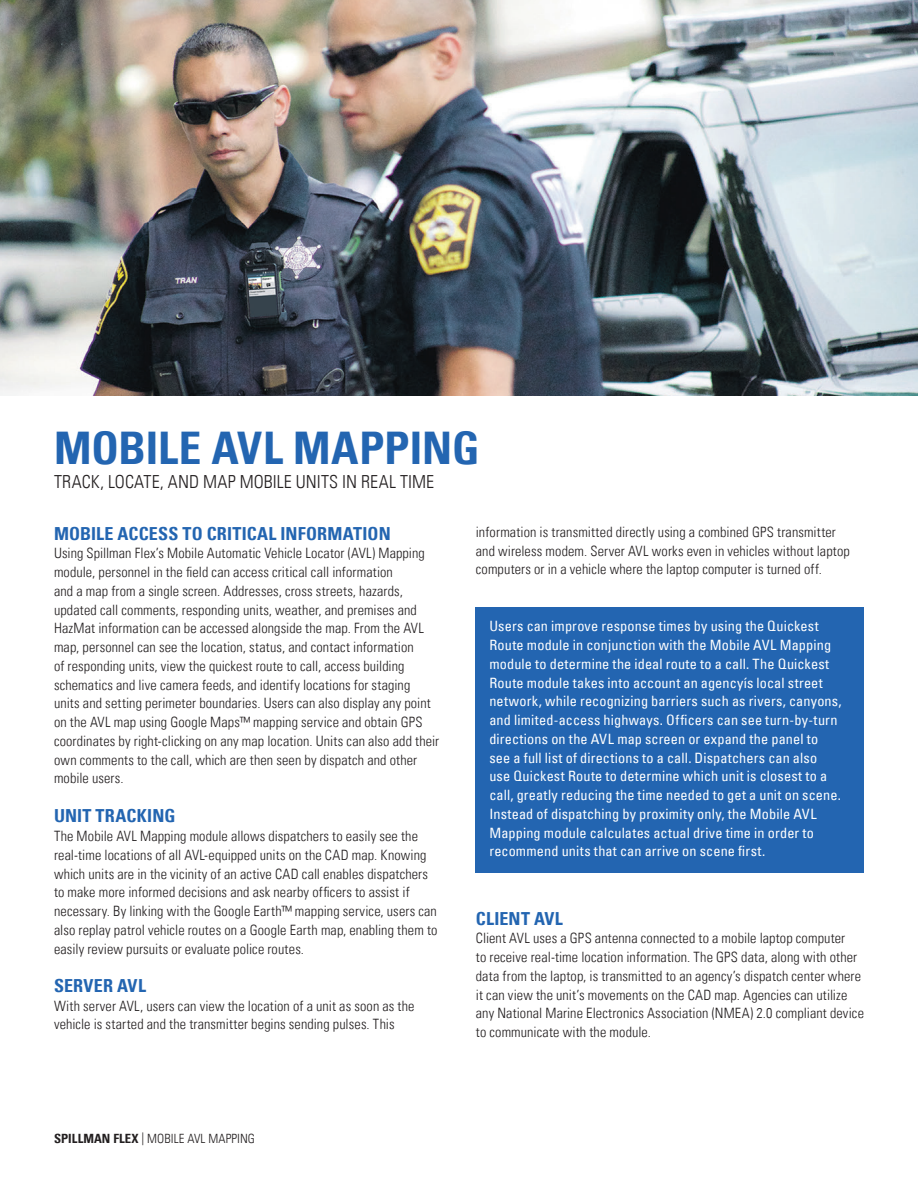
<style>
.page{position:relative;width:918px;height:1188px;background:#fff}
.page>*{position:absolute;margin:0;border:0;box-sizing:border-box;transform-origin:0 0}
.Body_Text{font:700 condensed 45px "Univers LT";color:#2365b1}
.Body_Text-2{font:700 condensed 18px "Univers LT";letter-spacing:.01em;color:#2365b1}
.Body_Text-3{font:300 condensed 18px "Univers LT";color:#231f20}
.t1{font:300 condensed 14.25px/18.8px "Univers LT";letter-spacing:.01em;color:#231f20}
.t2{font:condensed 14.25px/18.8px "Univers LT";letter-spacing:.01em;color:#fff}
.t3{font:300 condensed 12.75px "Univers LT";letter-spacing:.005em;color:#231f20}
.s1{font-weight:700}
</style>
<div class="page">
<div style="left:476px;top:608px;width:388px;height:265px;background:#2365b1"></div>
<img style="left:0;top:0;width:918px;height:396px">
<p class="Body_Text" style="left:54px;top:420px;width:427px">MOBILE AVL MAPPING</p>
<p class="Body_Text-3" style="left:54px;top:470px;width:382px">TRACK, LOCATE, AND MAP MOBILE UNITS IN REAL TIME</p>
<p class="Body_Text-2" style="left:54px;top:522px;width:338px">MOBILE ACCESS TO CRITICAL INFORMATION</p>
<p class="t1" style="left:54px;top:544px;width:387px">Using Spillman Flex’s Mobile Automatic Vehicle Locator (AVL) Mapping module, personnel in the field can access critical call information<br>and a map from a single screen. Addresses, cross streets, hazards, updated call comments, responding units, weather, and premises and HazMat information can be accessed alongside the map. From the AVL map, personnel can see the location, status, and contact information<br>of responding units, view the quickest route to call, access building schematics and live camera feeds, and identify locations for staging units and setting perimeter boundaries. Users can also display any point on the AVL map using Google Maps™ mapping service and obtain GPS coordinates by right-clicking on any map location. Units can also add their own comments to the call, which are then seen by dispatch and other mobile users.</p>
<p class="Body_Text-2" style="left:54px;top:805px;width:123px">UNIT TRACKING</p>
<p class="t1" style="left:54px;top:827px;width:385px">The Mobile AVL Mapping module allows dispatchers to easily see the real-time locations of all AVL-equipped units on the CAD map. Knowing which units are in the vicinity of an active CAD call enables dispatchers to make more informed decisions and ask nearby officers to assist if necessary. By linking with the Google Earth™ mapping service, users can also replay patrol vehicle routes on a Google Earth map, enabling them to easily review pursuits or evaluate police routes.</p>
<p class="Body_Text-2" style="left:54px;top:974px;width:94px">SERVER AVL</p>
<p class="t1" style="left:54px;top:996px;width:362px">With server AVL, users can view the location of a unit as soon as the vehicle is started and the transmitter begins sending pulses. This</p>
<p class="t1" style="left:476px;top:523px;width:375px">information is transmitted directly using a combined GPS transmitter and wireless modem. Server AVL works even in vehicles without laptop computers or in a vehicle where the laptop computer is turned off.</p>
<p class="t2" style="left:489px;top:617px;width:354px">Users can improve response times by using the Quickest Route module in conjunction with the Mobile AVL Mapping module to determine the ideal route to a call. The Quickest Route module takes into account an agencyís local street network, while recognizing barriers such as rivers, canyons, and limited-access highways. Officers can see turn-by-turn directions on the AVL map screen or expand the panel to see a full list of directions to a call. Dispatchers can also<br>use Quickest Route to determine which unit is closest to a call, greatly reducing the time needed to get a unit on scene.<br>Instead of dispatching by proximity only, the Mobile AVL Mapping module calculates actual drive time in order to recommend units that can arrive on scene first.</p>
<p class="Body_Text-2" style="left:476px;top:907px;width:89px">CLIENT AVL</p>
<p class="t1" style="left:476px;top:929px;width:390px">Client AVL uses a GPS antenna connected to a mobile laptop computer<br>to receive real-time location information. The GPS data, along with other data from the laptop, is transmitted to an agency’s dispatch center where it can view the unit’s movements on the CAD map. Agencies can utilize any National Marine Electronics Association (NMEA) 2.0 compliant device to communicate with the module.</p>
<p class="t3" style="left:54px;top:1131px;width:203px"><span class="s1">SPILLMAN FLEX</span> | MOBILE AVL MAPPING</p>
</div>
